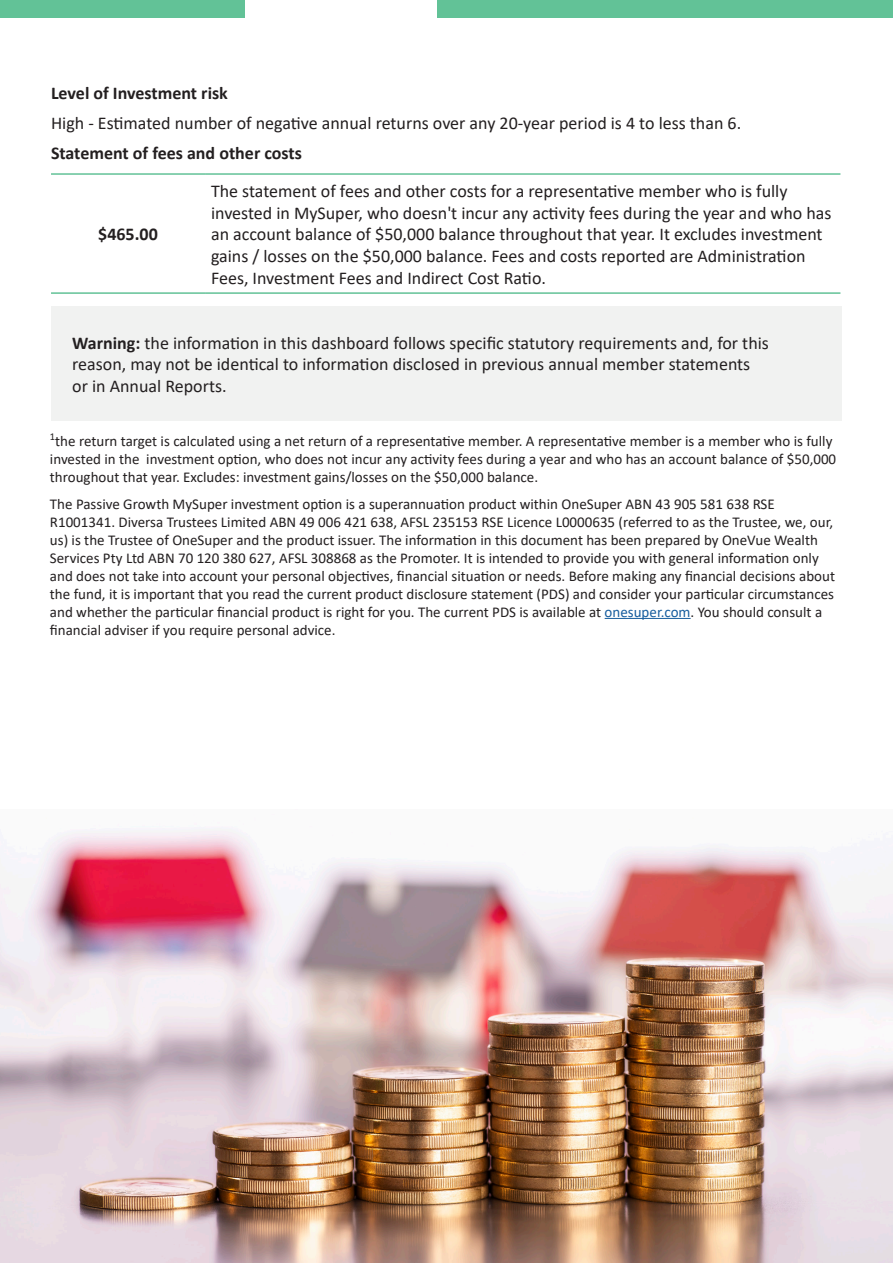
<style>
.page{position:relative;width:893px;height:1263px;background:#fff}
.page>*{position:absolute;margin:0;border:0;box-sizing:border-box;transform-origin:0 0}
.t1{font:18px/21.6px "Calibri";color:#231f20}
.t2{font:700 18px "Calibri";color:#231f20}
.t3{font:15px/18px "Calibri";color:#231f20}
.s1{font-weight:700}
.s2{color:#175d9e}
</style>
<div class="page">
<div style="left:0;top:0;width:244px;height:17px;background:#62c297"></div>
<div style="left:438px;top:0;width:455px;height:17px;background:#62c297"></div>
<hr style="left:51px;top:173px;width:154px;height:2px;background:#62c297">
<hr style="left:205px;top:173px;width:635px;height:2px;background:#62c297">
<hr style="left:51px;top:292px;width:154px;height:2px;background:#62c297">
<hr style="left:205px;top:292px;width:635px;height:2px;background:#62c297">
<div style="left:51px;top:306px;width:791px;height:115px;background:#f1f2f1"></div>
<hr style="left:605px;top:618px;width:86px;height:1px;background:#175d9e">
<img style="left:0;top:830px;width:893px;height:433px">
<p class="t2" style="left:51px;top:80px;width:178px">Level of Investment risk</p>
<p class="t1" style="left:51px;top:111px;width:692px">High - Estimated number of negative annual returns over any 20-year period is 4 to less than 6.</p>
<p class="t2" style="left:51px;top:140px;width:252px">Statement of fees and other costs</p>
<p class="t2" style="left:98px;top:222px;width:61px">$465.00</p>
<p class="t1" style="left:211px;top:180px;width:622px">The statement of fees and other costs for a representative member who is fully invested in MySuper, who doesn't incur any activity fees during the year and who has an account balance of $50,000 balance throughout that year. It excludes investment gains / losses on the $50,000 balance. Fees and costs reported are Administration Fees, Investment Fees and Indirect Cost Ratio.</p>
<p class="t1" style="left:72px;top:331px;width:698px"><span class="s1">Warning:</span> the information in this dashboard follows specific statutory requirements and, for this reason, may not be identical to information disclosed in previous annual member statements or in Annual Reports.</p>
<p class="t3" style="left:50px;top:432px;width:788px"><sup>1</sup>the return target is calculated using a net return of a representative member. A representative member is a member who is fully invested in the investment option, who does not incur any activity fees during a year and who has an account balance of $50,000 throughout that year. Excludes: investment gains/losses on the $50,000 balance.</p>
<p class="t3" style="left:50px;top:494px;width:787px">The Passive Growth MySuper investment option is a superannuation product within OneSuper ABN 43 905 581 638 RSE R1001341. Diversa Trustees Limited ABN 49 006 421 638, AFSL 235153 RSE Licence L0000635 (referred to as the Trustee, we, our, us) is the Trustee of OneSuper and the product issuer. The information in this document has been prepared by OneVue Wealth Services Pty Ltd ABN 70 120 380 627, AFSL 308868 as the Promoter. It is intended to provide you with general information only and does not take into account your personal objectives, financial situation or needs. Before making any financial decisions about the fund, it is important that you read the current product disclosure statement (PDS) and consider your particular circumstances and whether the particular financial product is right for you. The current PDS is available at <span class="s2">onesuper.com</span>. You should consult a financial adviser if you require personal advice.</p>
</div>
